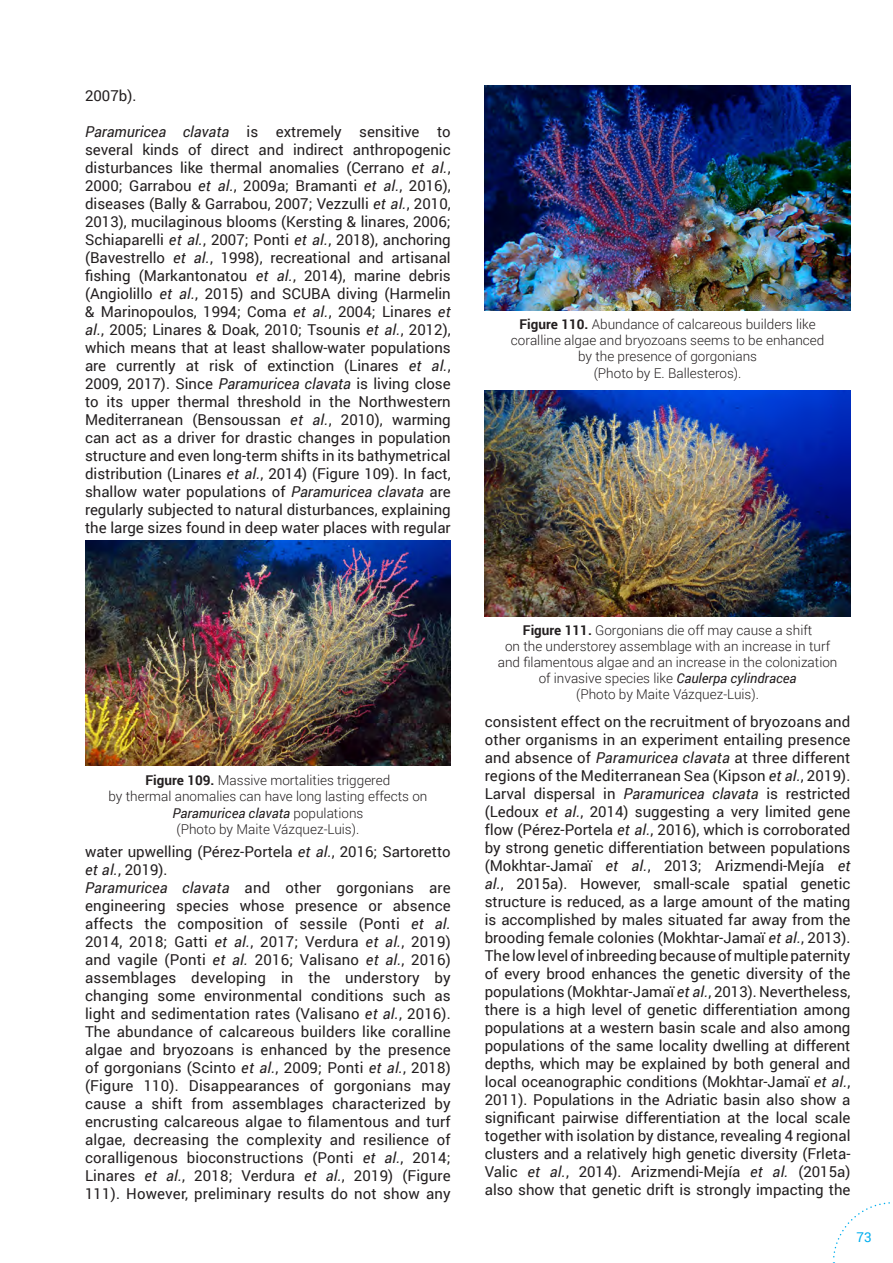
<style>
.page{position:relative;width:893px;height:1263px;background:#fff}
.page>*{position:absolute;margin:0;border:0;box-sizing:border-box;transform-origin:0 0}
.Style_de_paragraphe_1{font:15px/18px "Roboto";color:#231f20;text-align:justify}
.Style_de_paragraphe_1-2{font:300 13.5px/16.2px "Roboto";color:#231f20;text-align:center}
.t1{font:13.5px "Roboto";color:#00aeef}
.s1{font-style:italic}
.s2{font-weight:700}
.s3{font-weight:400;font-style:italic}
</style>
<div class="page">
<svg style="left:832px;top:1202px;width:58px;height:61px"></svg>
<img style="left:85px;top:540px;width:366px;height:226px">
<img style="left:485px;top:86px;width:365px;height:224px">
<img style="left:485px;top:391px;width:365px;height:225px">
<p class="Style_de_paragraphe_1" style="left:85px;top:86px;width:53px">2007b).</p>
<p class="Style_de_paragraphe_1" style="left:85px;top:122px;width:367px"><span class="s1">Paramuricea clavata</span> is extremely sensitive to several kinds of direct and indirect anthropogenic disturbances like thermal anomalies (Cerrano <span class="s1">et al.</span>, 2000; Garrabou <span class="s1">et al.</span>, 2009a; Bramanti <span class="s1">et al.</span>, 2016), diseases (Bally &amp; Garrabou, 2007; Vezzulli <span class="s1">et al.</span>, 2010, 2013), mucilaginous blooms (Kersting &amp; linares, 2006; Schiaparelli <span class="s1">et al.</span>, 2007; Ponti <span class="s1">et al.</span>, 2018), anchoring (Bavestrello <span class="s1">et al.</span>, 1998), recreational and artisanal fishing (Markantonatou <span class="s1">et al.</span>, 2014), marine debris (Angiolillo <span class="s1">et al.</span>, 2015) and SCUBA diving (Harmelin &amp; Marinopoulos, 1994; Coma <span class="s1">et al.</span>, 2004; Linares <span class="s1">et al.</span>, 2005; Linares &amp; Doak, 2010; Tsounis <span class="s1">et al.</span>, 2012), which means that at least shallow-water populations are currently at risk of extinction (Linares <span class="s1">et al.</span>, 2009, 2017). Since <span class="s1">Paramuricea clavata</span> is living close to its upper thermal threshold in the Northwestern Mediterranean (Bensoussan <span class="s1">et al.</span>, 2010), warming can act as a driver for drastic changes in population structure and even long-term shifts in its bathymetrical distribution (Linares <span class="s1">et al.</span>, 2014) (Figure 109). In fact, shallow water populations of <span class="s1">Paramuricea clavata</span> are regularly subjected to natural disturbances, explaining the large sizes found in deep water places with regular</p>
<p class="Style_de_paragraphe_1-2" style="left:511px;top:316px;width:315px"><span class="s2">Figure 110.</span> Abundance of calcareous builders like coralline algae and bryozoans seems to be enhanced by the presence of gorgonians<br>(Photo by E. Ballesteros).</p>
<p class="Style_de_paragraphe_1-2" style="left:108px;top:772px;width:320px"><span class="s2">Figure 109.</span> Massive mortalities triggered<br>by thermal anomalies can have long lasting effects on <span class="s3">Paramuricea clavata</span> populations<br>(Photo by Maite Vázquez-Luis).</p>
<p class="Style_de_paragraphe_1" style="left:85px;top:842px;width:367px">water upwelling (Pérez-Portela <span class="s1">et al.</span>, 2016; Sartoretto <span class="s1">et al.</span>, 2019).</p>
<p class="Style_de_paragraphe_1" style="left:85px;top:878px;width:367px"><span class="s1">Paramuricea clavata</span> and other gorgonians are engineering species whose presence or absence affects the composition of sessile (Ponti <span class="s1">et al.<br></span>2014, 2018; Gatti <span class="s1">et al.</span>, 2017; Verdura <span class="s1">et al.</span>, 2019) and vagile (Ponti <span class="s1">et al.</span> 2016; Valisano <span class="s1">et al.</span>, 2016) assemblages developing in the understory by changing some environmental conditions such as light and sedimentation rates (Valisano <span class="s1">et al.</span>, 2016).<br>The abundance of calcareous builders like coralline algae and bryozoans is enhanced by the presence of gorgonians (Scinto <span class="s1">et al.</span>, 2009; Ponti <span class="s1">et al.</span>, 2018) (Figure 110). Disappearances of gorgonians may cause a shift from assemblages characterized by encrusting calcareous algae to filamentous and turf algae, decreasing the complexity and resilience of coralligenous bioconstructions (Ponti <span class="s1">et al.</span>, 2014; Linares <span class="s1">et al.</span>, 2018; Verdura <span class="s1">et al.</span>, 2019) (Figure 111). However, preliminary results do not show any</p>
<p class="Style_de_paragraphe_1-2" style="left:498px;top:621px;width:341px"><span class="s2">Figure 111.</span> Gorgonians die off may cause a shift<br>on the understorey assemblage with an increase in turf and filamentous algae and an increase in the colonization of invasive species like <span class="s3">Caulerpa cylindracea<br></span>(Photo by Maite Vázquez-Luis).</p>
<p class="Style_de_paragraphe_1" style="left:485px;top:712px;width:367px">consistent effect on the recruitment of bryozoans and other organisms in an experiment entailing presence and absence of <span class="s1">Paramuricea clavata</span> at three different regions of the Mediterranean Sea (Kipson <span class="s1">et al.</span>, 2019).</p>
<p class="Style_de_paragraphe_1" style="left:485px;top:784px;width:367px">Larval dispersal in <span class="s1">Paramuricea clavata</span> is restricted (Ledoux <span class="s1">et al.</span>, 2014) suggesting a very limited gene flow (Pérez-Portela <span class="s1">et al.</span>, 2016), which is corroborated by strong genetic differentiation between populations (Mokhtar-Jamaï <span class="s1">et al.</span>, 2013; Arizmendi-Mejía <span class="s1">et al.</span>, 2015a). However, small-scale spatial genetic structure is reduced, as a large amount of the mating is accomplished by males situated far away from the brooding female colonies (Mokhtar-Jamaï <span class="s1">et al.</span>, 2013).<br>The low level of inbreeding because of multiple paternity of every brood enhances the genetic diversity of the populations (Mokhtar-Jamaï <span class="s1">et al.</span>, 2013). Nevertheless, there is a high level of genetic differentiation among populations at a western basin scale and also among populations of the same locality dwelling at different depths, which may be explained by both general and local oceanographic conditions (Mokhtar-Jamaï <span class="s1">et al.</span>, 2011). Populations in the Adriatic basin also show a significant pairwise differentiation at the local scale together with isolation by distance, revealing 4 regional clusters and a relatively high genetic diversity (Frleta-Valic <span class="s1">et al.</span>, 2014). Arizmendi-Mejía <span class="s1">et al.</span> (2015a) also show that genetic drift is strongly impacting the</p>
<p class="t1" style="left:856px;top:1227px;width:17px">73</p>
</div>
